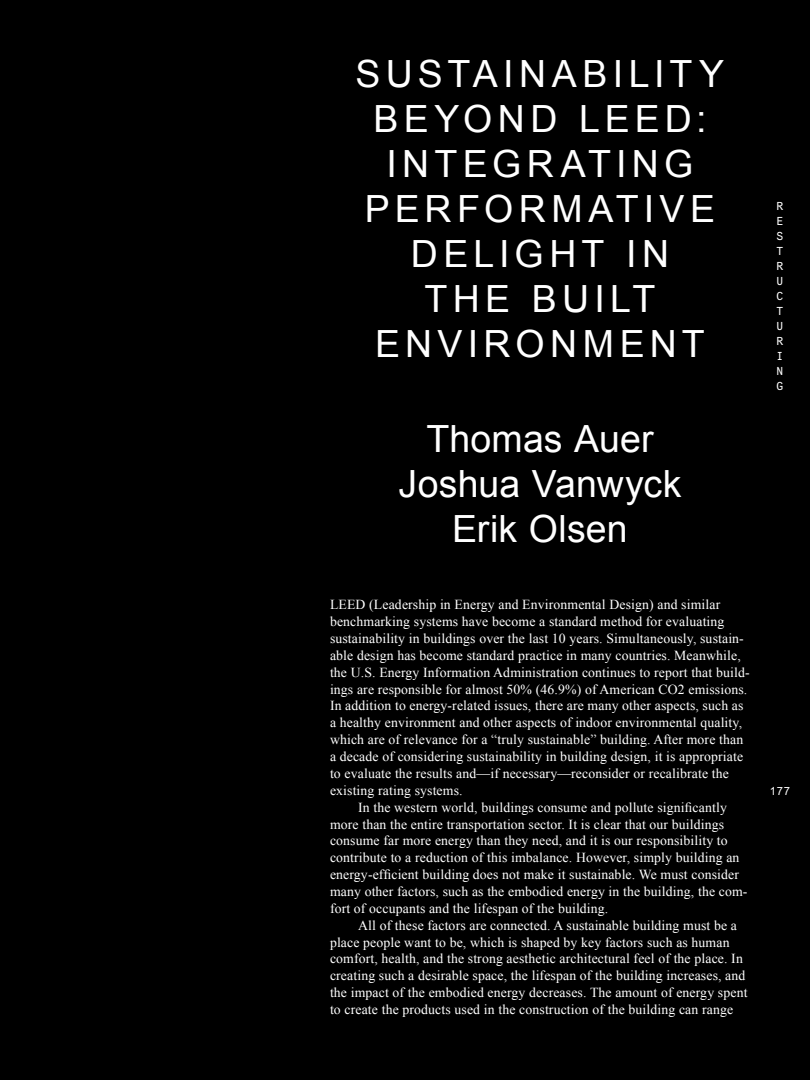
<style>
.page{position:relative;width:810px;height:1080px;background:#000}
.page>*{position:absolute;margin:0;border:0;box-sizing:border-box;transform-origin:0 0}
.t1{font:37.5px/45px "Arial";letter-spacing:.135em;color:#fff;text-align:center}
.t2{font:37.5px/45px "Arial";letter-spacing:.005em;color:#fff;text-align:center}
.t3{font:13.75px/16.9px "Times New Roman";letter-spacing:.01em;color:#fff}
.t4{font:11.25px/15px "Arial Monospaced";color:#fff;text-align:justify}
</style>
<div class="page">
<h1 class="t1" style="left:356px;top:52px;width:370px">SUSTAINABILITY<br>BEYOND LEED:<br>INTEGRATING<br>PERFORMATIVE<br>DELIGHT IN<br>THE BUILT<br>ENVIRONMENT</h1>
<h1 class="t2" style="left:399px;top:417px;width:284px">Thomas Auer<br>Joshua Vanwyck<br>Erik Olsen</h1>
<p class="t4" style="left:777px;top:198px;width:8px">R E S T R U C T U R I N G</p>
<p class="t3" style="left:330px;top:596px;width:421px">LEED (Leadership in Energy and Environmental Design) and similar benchmarking systems have become a standard method for evaluating sustainability in buildings over the last 10 years. Simultaneously, sustain&shy;able design has become standard practice in many countries. Meanwhile, the U.S. Energy Information Administration continues to report that build&shy;ings are responsible for almost 50% (46.9%) of American CO2 emissions.<br>In addition to energy-related issues, there are many other aspects, such as a healthy environment and other aspects of indoor environmental quality, which are of relevance for a “truly sustainable” building. After more than a decade of considering sustainability in building design, it is appropriate to evaluate the results and—if necessary—reconsider or recalibrate the existing rating systems.</p>
<p class="t3" style="left:330px;top:799px;width:419px;text-indent:28px">!"#$%&amp;#'&amp;($&amp;)"#'*)+,-#./0+,0"1(#2*"(/3&amp;#4",#5*++/$&amp;#(01"0624"$+7# more than the entire transportation sector. It is clear that our buildings consume far more energy than they need, and it is our responsibility to contribute to a reduction of this imbalance. However, simply building an &amp;"&amp;)178&amp;9620&amp;"$#./0+,0"1#,*&amp;(#"*$#34:&amp;#0$#(/($40"4.+&amp;;#&lt;&amp;#3/($#2*"(0,&amp;)# many other factors, such as the embodied energy in the building, the com&shy;fort of occupants and the lifespan of the building.</p>
<p class="t3" style="left:330px;top:917px;width:419px;text-indent:28px">All of these factors are connected. A sustainable building must be a place people want to be, which is shaped by key factors such as human comfort, health, and the strong aesthetic architectural feel of the place. In creating such a desirable space, the lifespan of the building increases, and the impact of the embodied energy decreases. The amount of energy spent to create the products used in the construction of the building can range</p>
<p class="t4" style="left:770px;top:783px;width:22px">177</p>
</div>
